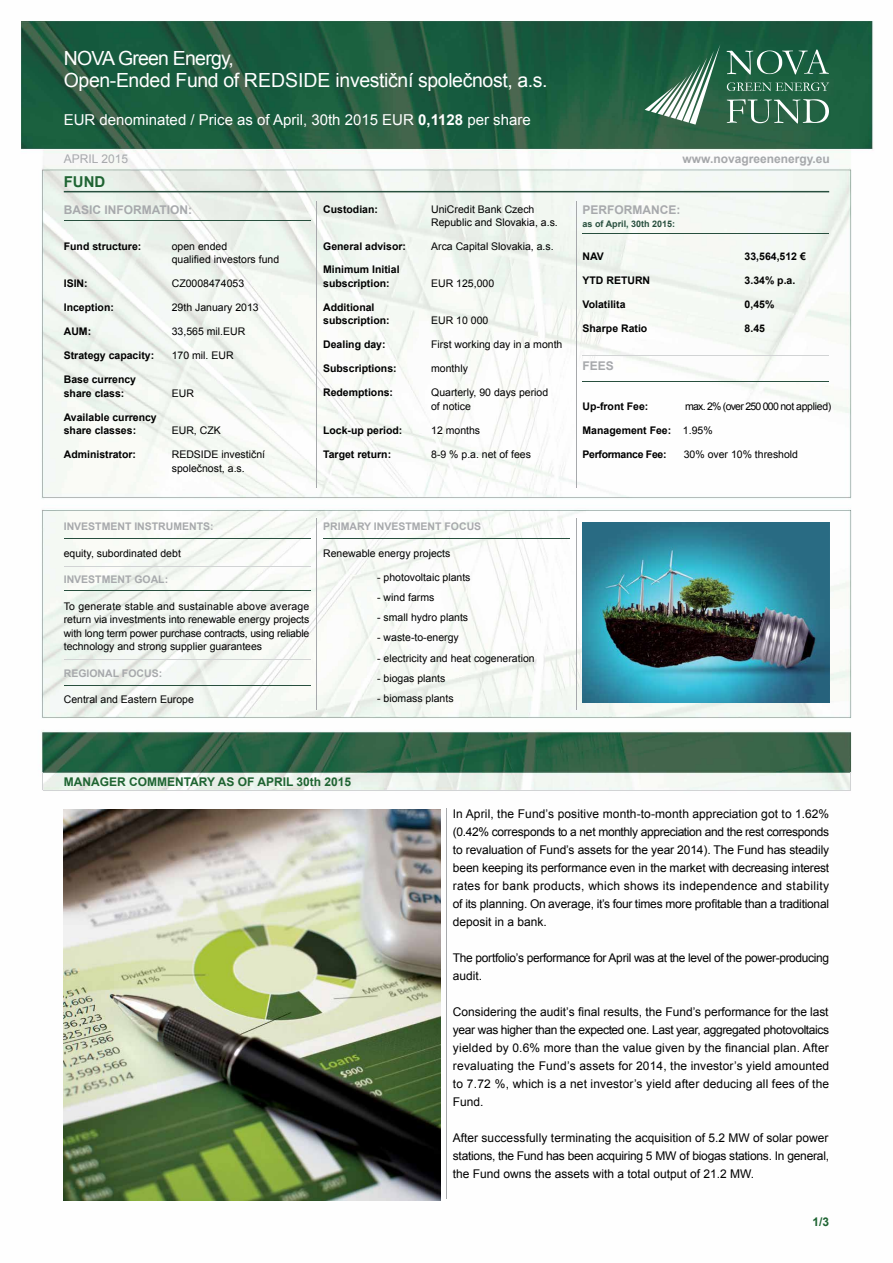
<style>
.page{position:relative;width:893px;height:1263px;background:#fff}
.page>*{position:absolute;margin:0;border:0;box-sizing:border-box;transform-origin:0 0}
.t1{font:19.5px/22.5px "Arial";letter-spacing:-.02em;color:#fff}
.t2{font:15px "Arial";color:#fff}
.t3{font:700 15px "Arial";color:#1e6432}
.t4{font:12px/18px "Arial";letter-spacing:-.02em;color:#000;text-align:justify}
.t5{font:700 12px "Arial";color:#1e6432}
.t6{font:700 12px "Arial";color:#a7a9ac}
.t7{font:700 12px "Arial";color:#a5a7aa}
.t8{font:12px "Arial";color:#a7a9ac}
.t9{font:10.5px/13.5px "Arial";color:#000}
.t10{font:700 10.5px/13.5px "Arial";color:#000}
.t11{font:700 10.5px "Arial";color:#a7a9ac}
.t12{font:10.5px "Arial";letter-spacing:-.07em;color:#000}
.t13{font:700 10.5px "Arial";letter-spacing:-.03em;color:#000}
.t14{font:700 9px "Arial";color:#284f3e}
.s1{font-weight:700}
.s2{font-weight:400}
</style>
<div class="page">
<img style="left:21px;top:21px;width:852px;height:1180px">
<svg style="left:727px;top:50px;width:102px;height:25px"></svg>
<svg style="left:727px;top:82px;width:102px;height:9px"></svg>
<svg style="left:727px;top:99px;width:102px;height:24px"></svg>
<svg style="left:645px;top:44px;width:75px;height:81px"></svg>
<hr style="left:64px;top:191px;width:765px;height:1px;background:#284f3e">
<hr style="left:317px;top:201px;width:1px;height:286px;background:#a7a9ac">
<hr style="left:576px;top:201px;width:1px;height:286px;background:#a7a9ac">
<hr style="left:317px;top:518px;width:1px;height:192px;background:#a7a9ac">
<hr style="left:576px;top:519px;width:1px;height:191px;background:#a7a9ac">
<hr style="left:64px;top:220px;width:246px;height:1px;background:#284f3e">
<hr style="left:64px;top:538px;width:246px;height:1px;background:#284f3e">
<hr style="left:64px;top:590px;width:246px;height:1px;background:#284f3e">
<hr style="left:583px;top:234px;width:246px;height:1px;background:#284f3e">
<hr style="left:323px;top:538px;width:247px;height:1px;background:#284f3e">
<hr style="left:583px;top:381px;width:246px;height:1px;background:#284f3e">
<hr style="left:64px;top:566px;width:246px;height:1px;background:#d1d3d4">
<hr style="left:583px;top:355px;width:246px;height:1px;background:#d1d3d4">
<hr style="left:64px;top:685px;width:246px;height:1px;background:#284f3e">
<hr style="left:64px;top:659px;width:246px;height:1px;background:#d1d3d4">
<hr style="left:43px;top:790px;width:807px;height:1px;background:#d1d3d4">
<svg style="left:850px;top:772px;width:1px;height:18px"></svg>
<svg style="left:43px;top:772px;width:1px;height:18px"></svg>
<hr style="left:446px;top:808px;width:1px;height:391px;background:#a7a9ac">
<img style="left:64px;top:809px;width:376px;height:391px">
<img style="left:583px;top:523px;width:246px;height:179px">
<h1 class="t1" style="left:64px;top:47px;width:485px">NOVA Green Energy,<br>Open-Ended Fund of REDSIDE investiční společnost, a.s.</h1>
<p class="t2" style="left:64px;top:110px;width:468px">EUR denominated / Price as of April, 30th 2015 EUR <span class="s1">0,1128</span> per share</p>
<p class="t8" style="left:64px;top:151px;width:66px">APRIL 2015</p>
<p class="t3" style="left:64px;top:171px;width:43px">FUND</p>
<p class="t6" style="left:64px;top:202px;width:130px">BASIC INFORMATION:</p>
<p class="t10" style="left:64px;top:240px;width:79px">Fund structure:</p>
<p class="t9" style="left:172px;top:240px;width:109px">open ended<br>qualified investors fund</p>
<p class="t10" style="left:64px;top:277px;width:25px">ISIN:</p>
<p class="t9" style="left:172px;top:277px;width:74px">CZ0008474053</p>
<p class="t10" style="left:64px;top:301px;width:52px">Inception:</p>
<p class="t9" style="left:172px;top:301px;width:88px">29th January 2013</p>
<p class="t10" style="left:64px;top:325px;width:29px">AUM:</p>
<p class="t9" style="left:172px;top:325px;width:75px">33,565 mil.EUR</p>
<p class="t10" style="left:64px;top:349px;width:92px">Strategy capacity:</p>
<p class="t9" style="left:172px;top:349px;width:63px">170 mil. EUR</p>
<p class="t10" style="left:64px;top:373px;width:74px">Base currency share class:</p>
<p class="t9" style="left:172px;top:387px;width:24px">EUR</p>
<p class="t10" style="left:64px;top:411px;width:94px">Available currency share classes:</p>
<p class="t9" style="left:172px;top:424px;width:51px">EUR, CZK</p>
<p class="t10" style="left:64px;top:448px;width:74px">Administrator:</p>
<p class="t9" style="left:172px;top:448px;width:95px">REDSIDE investiční společnost, a.s.</p>
<p class="t10" style="left:323px;top:203px;width:56px">Custodian:</p>
<p class="t9" style="left:431px;top:202px;width:128px">UniCredit Bank Czech<br>Republic and Slovakia, a.s.</p>
<p class="t10" style="left:323px;top:240px;width:84px">General advisor:</p>
<p class="t9" style="left:431px;top:240px;width:124px">Arca Capital Slovakia, a.s.</p>
<p class="t10" style="left:323px;top:263px;width:78px">Minimum Initial subscription:</p>
<p class="t9" style="left:431px;top:277px;width:65px">EUR 125,000</p>
<p class="t10" style="left:323px;top:301px;width:68px">Additional subscription:</p>
<p class="t9" style="left:431px;top:314px;width:59px">EUR 10 000</p>
<p class="t10" style="left:323px;top:338px;width:64px">Dealing day:</p>
<p class="t9" style="left:431px;top:338px;width:133px">First working day in a month</p>
<p class="t10" style="left:323px;top:362px;width:75px">Subscriptions:</p>
<p class="t9" style="left:431px;top:362px;width:38px">monthly</p>
<p class="t10" style="left:323px;top:386px;width:72px">Redemptions:</p>
<p class="t9" style="left:431px;top:386px;width:119px">Quarterly, 90 days period of notice</p>
<p class="t10" style="left:323px;top:424px;width:81px">Lock-up period:</p>
<p class="t9" style="left:431px;top:424px;width:51px">12 months</p>
<p class="t10" style="left:323px;top:448px;width:70px">Target return:</p>
<p class="t9" style="left:431px;top:448px;width:101px">8-9 % p.a. net of fees</p>
<p class="t11" style="left:64px;top:520px;width:151px">INVESTMENT INSTRUMENTS:</p>
<p class="t9" style="left:64px;top:547px;width:119px">equity, subordinated debt</p>
<p class="t11" style="left:64px;top:572px;width:106px">INVESTMENT GOAL:</p>
<p class="t9" style="left:64px;top:599px;width:247px;text-align:justify">To generate stable and sustainable above average return via investments into renewable energy projects with long term power purchase contracts, using reliable technology and strong supplier guarantees</p>
<p class="t11" style="left:64px;top:667px;width:16px">Regional</p>
<p class="t11" style="left:122px;top:667px;width:15px">Focus</p>
<p class="t11" style="left:159px;top:667px;width:5px">:</p>
<p class="t9" style="left:64px;top:692px;width:132px">Central and Eastern Europe</p>
<p class="t11" style="left:323px;top:520px;width:15px">Primary</p>
<p class="t11" style="left:374px;top:520px;width:8px">investment</p>
<p class="t11" style="left:444px;top:520px;width:9px">focus</p>
<p class="t9" style="left:323px;top:547px;width:129px">Renewable energy projects</p>
<p class="t9" style="left:377px;top:570px;width:95px">- photovoltaic plants</p>
<p class="t9" style="left:377px;top:590px;width:59px">- wind farms</p>
<p class="t9" style="left:377px;top:611px;width:93px">- small hydro plants</p>
<p class="t9" style="left:377px;top:631px;width:83px">- waste-to-energy</p>
<p class="t9" style="left:377px;top:651px;width:159px">- electricity and heat cogeneration</p>
<p class="t9" style="left:377px;top:671px;width:70px">- biogas plants</p>
<p class="t9" style="left:377px;top:692px;width:78px">- biomass plants</p>
<p class="t7" style="left:683px;top:151px;width:149px">www.novagreenenergy.eu</p>
<p class="t6" style="left:583px;top:202px;width:99px">PERFORMANCE:</p>
<p class="t14" style="left:583px;top:218px;width:94px">as of April, 30th 2015:</p>
<p class="t10" style="left:583px;top:250px;width:23px">NAV</p>
<p class="t10" style="left:745px;top:250px;width:63px">33,564,512 €</p>
<p class="t10" style="left:583px;top:274px;width:32px">YTD return</p>
<p class="t10" style="left:745px;top:274px;width:52px">3.34% p.a.</p>
<p class="t10" style="left:583px;top:298px;width:44px">Volatilita</p>
<p class="t10" style="left:745px;top:298px;width:31px">0,45%</p>
<p class="t10" style="left:583px;top:322px;width:66px">Sharpe Ratio</p>
<p class="t10" style="left:745px;top:322px;width:22px">8.45</p>
<p class="t6" style="left:583px;top:358px;width:33px">FEES</p>
<p class="t10" style="left:583px;top:400px;width:67px">Up-front Fee:</p>
<p class="t12" style="left:685px;top:400px;width:148px">max. 2% (over 250 000 not applied)</p>
<p class="t10" style="left:583px;top:424px;width:132px">Management Fee: <span class="s2">1.95%</span></p>
<p class="t13" style="left:583px;top:448px;width:85px">Performance Fee:</p>
<p class="t9" style="left:684px;top:448px;width:116px">30% over 10% threshold</p>
<p class="t5" style="left:64px;top:774px;width:20px">Manager</p>
<p class="t5" style="left:129px;top:774px;width:10px">commentary</p>
<p class="t5" style="left:218px;top:774px;width:135px">as OF APRIL 30th 2015</p>
<p class="t4" style="left:453px;top:805px;width:378px">In April, the Fund’s positive month-to-month appreciation got to 1.62% (0.42% corresponds to a net monthly appreciation and the rest corresponds to revaluation of Fund’s assets for the year 2014). The Fund has steadily been keeping its performance even in the market with decreasing interest rates for bank products, which shows its independence and stability of its planning. On average, it’s four times more profitable than a traditional deposit in a bank.</p>
<p class="t4" style="left:453px;top:949px;width:378px">The portfolio’s performance for April was at the level of the power-producing audit.</p>
<p class="t4" style="left:453px;top:1003px;width:378px">Considering the audit’s final results, the Fund’s performance for the last year was higher than the expected one. Last year, aggregated photovoltaics yielded by 0.6% more than the value given by the financial plan. After revaluating the Fund’s assets for 2014, the investor’s yield amounted to 7.72 %, which is a net investor’s yield after deducing all fees of the Fund.</p>
<p class="t4" style="left:453px;top:1129px;width:378px">After successfully terminating the acquisition of 5.2 MW of solar power stations, the Fund has been acquiring 5 MW of biogas stations. In general, the Fund owns the assets with a total output of 21.2 MW.</p>
<p class="t5" style="left:812px;top:1214px;width:18px">1/3</p>
</div>
